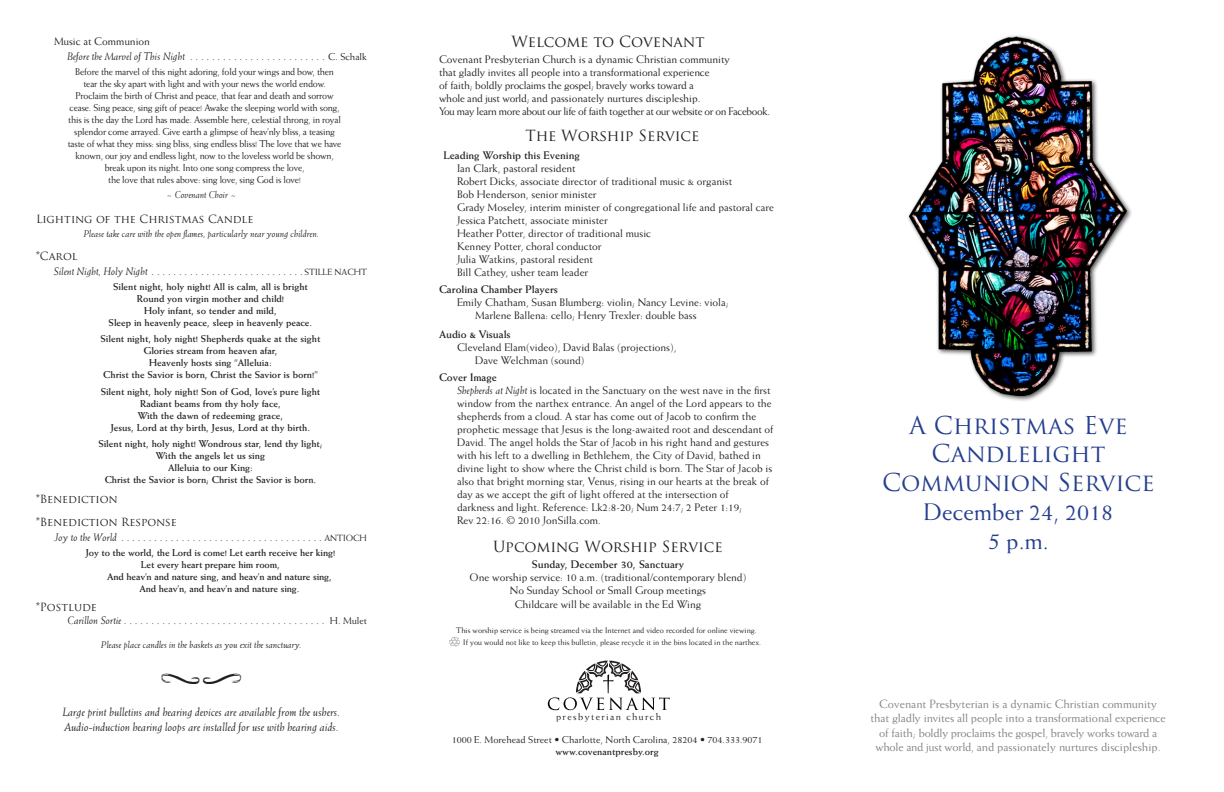
<style>
.page{position:relative;width:1224px;height:792px;background:#fff}
.page>*{position:absolute;margin:0;border:0;box-sizing:border-box;transform-origin:0 0}
.t1{font:24px/28.8px "Trajan Pro";color:#253f8e;text-align:center}
.t2{font:24px "Weiss Std";color:#253f8e}
.Center_11{font:15px "Trajan Pro";letter-spacing:-.01em;color:#231f20}
.Center_Title{font:15px "Trajan Pro";color:#231f20}
.Body_Text{font:15px "Trajan Pro";letter-spacing:-.015em;color:#231f20}
.Outdent_1{font:12px/14.4px "Weiss Std";letter-spacing:-.01em;color:#808285;text-align:center}
.Outdent_1-2{font:italic 12px/15px "Weiss Std";color:#231f20}
.Outdent_1-3{font:11px/13px "Weiss Std";color:#231f20}
.Body_Text_Weiss{font:11px/13px "Weiss Std";color:#231f20}
.Center_Title-2{font:11px/13px "Weiss Std";letter-spacing:-.01em;color:#231f20}
.Center_11-2{font:11px/13px "Weiss Std";color:#231f20;text-align:center}
.Body_Text-2{font:11px "Trajan Pro";color:#231f20}
.Body_Text-3{font:italic 11px/15.2px "Weiss Std";color:#231f20}
.Outdent_1-4{font:700 11px "Weiss Std";color:#231f20}
.Center_11-3{font:700 11px "Weiss Std";color:#231f20}
.Response{font:11px "Weiss Std";color:#231f20}
.Response-2{font:italic 11px "Weiss Std";color:#231f20}
.Position_7-11{font:10px/12px "Weiss Std";letter-spacing:-.02em;color:#231f20;text-align:center;scale:.96 1}
.Response-3{font:700 10px/12px "Weiss Std";color:#231f20;text-align:center}
.Outdent_2{font:700 10px "Weiss Std";letter-spacing:-.01em;color:#231f20}
.Position_5-10{font:italic 10px "Weiss Std";color:#231f20}
.Sermon_Series{font:10px/12px "Weiss Std";color:#231f20;text-align:center}
.Center_10{font:10px "Weiss Std";letter-spacing:.14em;color:#231f20}
.Body_Text-4{font:10px "Weiss Std";color:#231f20}
.Center_11-4{font:italic 10px "Weiss Std";color:#231f20}
.Body_Text-5{font:9px "Weiss Std";color:#231f20}
.Response-4{font:9px "Weiss Std";color:#231f20}
.Copyright_info{font:8px "Weiss Std";color:#231f20}
.s1{font-family:"Trajan Pro";font-style:normal}
.s2{font-weight:700}
.s3{font-style:italic}
</style>
<div class="page">
<svg style="left:548px;top:661px;width:122px;height:49px"></svg>
<svg style="left:450px;top:637px;width:10px;height:10px"></svg>
<div style="left:907px;top:34px;width:226px;height:368px;background:#231f20;opacity:.8"></div>
<img style="left:908px;top:36px;width:221px;height:360px">
<p class="Response" style="left:54px;top:34px;width:97px">Music at Communion</p>
<p class="Body_Text-3" style="left:68px;top:48px;width:119px">Before the Marvel of This Night</p>
<p class="Body_Text-4" style="left:328px;top:51px;width:40px">C. Schalk</p>
<p class="Position_7-11" style="left:68px;top:65px;width:287px">Before the marvel of this night adoring, fold your wings and bow, then tear the sky apart with light and with your news the world endow.<br>Proclaim the birth of Christ and peace, that fear and death and sorrow cease. Sing peace, sing gift of peace! Awake the sleeping world with song, this is the day the Lord has made. Assemble here, celestial throng, in royal splendor come arrayed. Give earth a glimpse of heav’nly bliss, a teasing taste of what they miss: sing bliss, sing endless bliss! The love that we have known, our joy and endless light, now to the loveless world be shown, break upon its night. Into one song compress the love,<br>the love that rules above: sing love, sing God is love!</p>
<p class="Center_11-4" style="left:167px;top:188px;width:71px">~ Covenant Choir ~</p>
<p class="Body_Text-2" style="left:36px;top:212px;width:219px">Lighting of the Christmas Candle</p>
<p class="Position_5-10" style="left:84px;top:228px;width:237px">Please take care with the open flames, particularly near young children.</p>
<p class="Body_Text-3" style="left:54px;top:248px;width:95px;text-indent:-18px"><span class="s1">*Carol<br></span>Silent Night, Holy Night</p>
<p class="Body_Text-5" style="left:305px;top:267px;width:64px">STILLE NACHT</p>
<p class="Response-3" style="left:109px;top:280px;width:205px">Silent night, holy night! All is calm, all is bright Round yon virgin mother and child!<br>Holy infant, so tender and mild,<br>Sleep in heavenly peace, sleep in heavenly peace.</p>
<p class="Response-3" style="left:101px;top:333px;width:221px">Silent night, holy night! Shepherds quake at the sight Glories stream from heaven afar,<br>Heavenly hosts sing “Alleluia:<br>Christ the Savior is born, Christ the Savior is born!”</p>
<p class="Response-3" style="left:101px;top:385px;width:221px">Silent night, holy night! Son of God, love’s pure light Radiant beams from thy holy face,<br>With the dawn of redeeming grace,<br>Jesus, Lord at thy birth, Jesus, Lord at thy birth.</p>
<p class="Response-3" style="left:98px;top:437px;width:226px">Silent night, holy night! Wondrous star, lend thy light; With the angels let us sing<br>Alleluia to our King:<br>Christ the Savior is born; Christ the Savior is born.</p>
<p class="Body_Text-2" style="left:36px;top:492px;width:83px">*Benediction</p>
<p class="Body_Text-2" style="left:36px;top:515px;width:142px">*Benediction Response</p>
<p class="Response-2" style="left:54px;top:531px;width:64px">Joy to the World</p>
<p class="Response-4" style="left:324px;top:533px;width:44px">ANTIOCH</p>
<p class="Outdent_2" style="left:86px;top:547px;width:251px">Joy to the world, the Lord is come! Let earth receive her king!</p>
<p class="Outdent_2" style="left:141px;top:559px;width:141px">Let every heart prepare him room,</p>
<p class="Outdent_2" style="left:107px;top:571px;width:226px">And heav’n and nature sing, and heav’n and nature sing,</p>
<p class="Outdent_2" style="left:139px;top:583px;width:162px">And heav’n, and heav’n and nature sing.</p>
<p class="Body_Text-2" style="left:36px;top:600px;width:63px">*Postlude</p>
<p class="Body_Text-3" style="left:68px;top:613px;width:56px">Carillon Sortie</p>
<p class="Body_Text-4" style="left:330px;top:615px;width:39px">H. Mulet</p>
<p class="Position_5-10" style="left:101px;top:639px;width:202px">Please place candles in the baskets as you exit the sanctuary.</p>
<p class="Outdent_1-2" style="left:63px;top:704px;width:279px">Large print bulletins and hearing devices are available from the ushers.<br>Audio-induction hearing loops are installed for use with hearing aids.</p>
<p class="Center_Title" style="left:511px;top:32px;width:195px">Welcome to Covenant</p>
<p class="Center_Title-2" style="left:439px;top:53px;width:333px">Covenant Presbyterian Church is a dynamic Christian community<br>that gladly invites all people into a transformational experience<br>of faith; boldly proclaims the gospel; bravely works toward a<br>whole and just world; and passionately nurtures discipleship.<br>You may learn more about our life of faith together at our website or on Facebook.</p>
<p class="Body_Text" style="left:526px;top:126px;width:175px">The Worship Service</p>
<p class="Body_Text_Weiss" style="left:457px;top:148px;width:318px;text-indent:-14px"><span class="s2">Leading Worship this Evening<br></span>Ian Clark, pastoral resident<br>Robert Dicks, associate director of traditional music &amp; organist<br>Bob Henderson, senior minister<br>Grady Moseley, interim minister of congregational life and pastoral care Jessica Patchett, associate minister<br>Heather Potter, director of traditional music<br>Kenney Potter, choral conductor<br>Julia Watkins, pastoral resident<br>Bill Cathey, usher team leader</p>
<p class="Outdent_1-4" style="left:439px;top:283px;width:120px">Carolina Chamber Players</p>
<p class="Outdent_1-3" style="left:475px;top:296px;width:255px;text-indent:-18px">Emily Chatham, Susan Blumberg: violin; Nancy Levine: viola;<br>Marlene Ballena: cello; Henry Trexler: double bass</p>
<p class="Outdent_1-4" style="left:439px;top:327px;width:73px">Audio &amp; Visuals</p>
<p class="Outdent_1-3" style="left:475px;top:340px;width:203px;text-indent:-18px">Cleveland Elam(video), David Balas (projections),<br>Dave Welchman (sound)</p>
<p class="Outdent_1-3" style="left:457px;top:371px;width:318px;text-indent:-18px"><span class="s2">Cover Image<br></span><span class="s3">Shepherds at Night</span> is located in the Sanctuary on the west nave in the first window from the narthex entrance. An angel of the Lord appears to the shepherds from a cloud. A star has come out of Jacob to confirm the prophetic message that Jesus is the long-awaited root and descendant of David. The angel holds the Star of Jacob in his right hand and gestures with his left to a dwelling in Bethlehem, the City of David, bathed in divine light to show where the Christ child is born. The Star of Jacob is also that bright morning star, Venus, rising in our hearts at the break of day as we accept the gift of light offered at the intersection of<br>darkness and light. Reference: Lk2:8-20; Num 24:7; 2 Peter 1:19;<br>Rev 22:16. © 2010 JonSilla.com.</p>
<p class="Center_11" style="left:493px;top:537px;width:231px">Upcoming Worship Service</p>
<p class="Center_11-3" style="left:532px;top:558px;width:154px">Sunday, December 30, Sanctuary</p>
<p class="Center_11-2" style="left:470px;top:571px;width:278px">One worship service: 10 a.m. (traditional/contemporary blend)<br>No Sunday School or Small Group meetings</p>
<p class="Center_11-2" style="left:515px;top:598px;width:188px">Childcare will be available in the Ed Wing</p>
<p class="Copyright_info" style="left:456px;top:626px;width:302px">This worship service is being streamed via the Internet and video recorded for online viewing.</p>
<p class="Copyright_info" style="left:463px;top:638px;width:299px">If you would not like to keep this bulletin, please recycle it in the bins located in the narthex.</p>
<p class="Center_10" style="left:556px;top:711px;width:107px">presbyterian church</p>
<p class="Sermon_Series" style="left:452px;top:734px;width:312px">1000 E. Morehead Street • Charlotte, North Carolina, 28204 • 704.333.9071 <span class="s2">www.covenantpresby.org</span></p>
<p class="t1" style="left:882px;top:410px;width:274px">A Christmas Eve<br>Candlelight<br>Communion Service</p>
<p class="t2" style="left:924px;top:498px;width:191px">December 24, 2018</p>
<p class="t2" style="left:988px;top:527px;width:62px">5 p.m.</p>
<p class="Outdent_1" style="left:879px;top:696px;width:279px">Covenant Presbyterian is a dynamic Christian community</p>
<p class="Outdent_1" style="left:871px;top:711px;width:297px">that gladly invites all people into a transformational experience of faith; boldly proclaims the gospel, bravely works toward a whole and just world, and passionately nurtures discipleship.</p>
</div>
